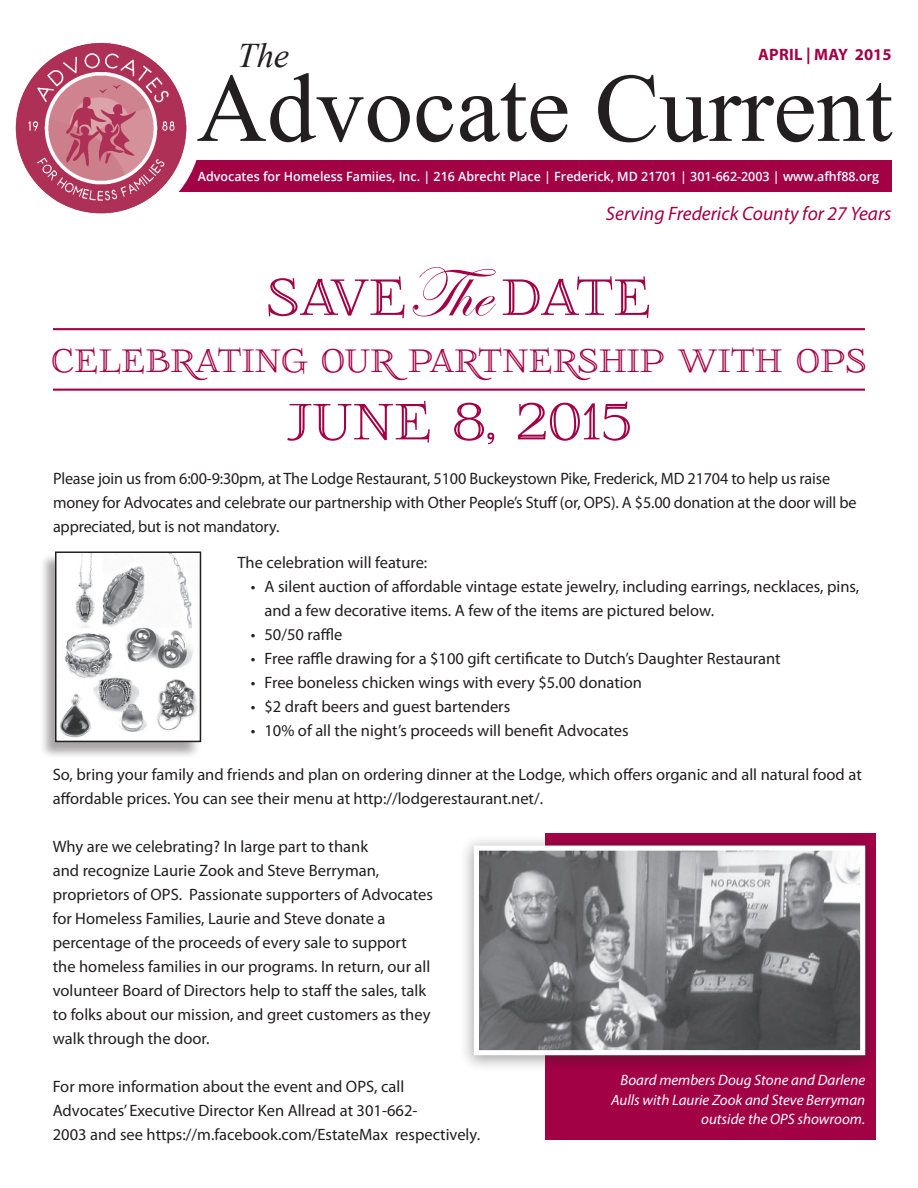
<style>
.page{position:relative;width:918px;height:1188px;background:#fff}
.page>*{position:absolute;margin:0;border:0;box-sizing:border-box;transform-origin:0 0}
.t1{font:97.5px "Times New Roman";color:#231f20}
.t2{font:77.85px "Foglihten No 01";letter-spacing:-.02em;color:#a30146}
.t3{font:77.85px "Foglihten No 01";color:#a30146}
.t4{font:49.5px "Foglihten No 01";color:#a30146}
.t5{font:italic 34.5px "Times New Roman";color:#231f20}
.t6{font:italic 19.5px "Myriad Pro";color:#a30146}
.t7{font:16.5px/24px "Myriad Pro";color:#231f20}
.t8{font:700 16.5px "Myriad Pro";letter-spacing:.015em;color:#a30146}
.t9{font:italic 15px/19.5px "Myriad Pro";color:#fff;text-align:right}
.t10{font:600 12.75px "Open Sans";color:#fff}
.s1{font-family:"Edwardian Script ITC";font-size:71.55px}
</style>
<div class="page">
<div style="left:545px;top:833px;width:331px;height:307px;background:#a30146"></div>
<div style="left:147px;top:160px;width:745px;height:32px;background:#a30146"></div>
<div style="left:1px;top:28px;width:201px;height:201px;background:#fff;border-radius:50%"></div>
<img style="left:16px;top:42px;width:171px;height:171px">
<div style="left:39px;top:553px;width:163px;height:207px;background:#231f20;opacity:.4"></div>
<img style="left:58px;top:554px;width:140px;height:185px">
<div style="left:55px;top:551px;width:146px;height:191px;border:2px solid #231f20"></div>
<div style="left:459px;top:834px;width:421px;height:239px;background:#231f20;opacity:.4"></div>
<img style="left:480px;top:852px;width:379px;height:197px">
<div style="left:474px;top:846px;width:391px;height:209px;border:5px solid #fff"></div>
<hr style="left:53px;top:328px;width:812px;height:2px;background:#a30146">
<hr style="left:53px;top:389px;width:812px;height:2px;background:#a30146">
<p class="t5" style="left:238px;top:31px;width:53px">The</p>
<p class="t8" style="left:758px;top:43px;width:135px">APRIL | MAY 2015</p>
<p class="t1" style="left:197px;top:43px;width:697px">Advocate Current</p>
<p class="t10" style="left:198px;top:167px;width:683px">Advocates for Homeless Famiies, Inc. | 216 Abrecht Place | Frederick, MD 21701 | 301-662-2003 | www.afhf88.org</p>
<p class="t6" style="left:606px;top:202px;width:287px">Serving Frederick County for 27 Years</p>
<p class="t2" style="left:266px;top:256px;width:387px">SAVE<span class="s1">The</span> DATE</p>
<p class="t4" style="left:51px;top:335px;width:818px">CELEBRATING OUR PARTNERSHIP WITH OPS</p>
<p class="t3" style="left:287px;top:381px;width:346px">JUNE 8, 2015</p>
<p class="t7" style="left:53px;top:466px;width:805px">Please join us from 6:00-9:30pm, at The Lodge Restaurant, 5100 Buckeystown Pike, Frederick, MD 21704 to help us raise money for Advocates and celebrate our partnership with Other People’s Stuff (or, OPS). A $5.00 donation at the door will be appreciated, but is not mandatory.</p>
<p class="t7" style="left:237px;top:550px;width:191px">The celebration will feature:</p>
<p class="t7" style="left:264px;top:574px;width:596px;text-indent:-14px">• A silent auction of affordable vintage estate jewelry, including earrings, necklaces, pins, and a few decorative items. A few of the items are pictured below.</p>
<p class="t7" style="left:251px;top:622px;width:93px">• 50/50 raffle</p>
<p class="t7" style="left:251px;top:646px;width:531px">• Free raffle drawing for a $100 gift certificate to Dutch’s Daughter Restaurant</p>
<p class="t7" style="left:251px;top:670px;width:393px">• Free boneless chicken wings with every $5.00 donation</p>
<p class="t7" style="left:251px;top:694px;width:261px">• $2 draft beers and guest bartenders</p>
<p class="t7" style="left:251px;top:718px;width:379px">• 10% of all the night’s proceeds will benefit Advocates</p>
<p class="t7" style="left:53px;top:763px;width:811px">So, bring your family and friends and plan on ordering dinner at the Lodge, which offers organic and all natural food at affordable prices. You can see their menu at http://lodgerestaurant.net/.</p>
<p class="t7" style="left:53px;top:835px;width:382px">Why are we celebrating? In large part to thank<br>and recognize Laurie Zook and Steve Berryman, proprietors of OPS. Passionate supporters of Advocates for Homeless Families, Laurie and Steve donate a percentage of the proceeds of every sale to support the homeless families in our programs. In return, our all volunteer Board of Directors help to staff the sales, talk to folks about our mission, and greet customers as they walk through the door.</p>
<p class="t7" style="left:53px;top:1075px;width:429px">For more information about the event and OPS, call<br>Advocates’ Executive Director Ken Allread at 301-662-<br>2003 and see https://m.facebook.com/EstateMax respectively.</p>
<p class="t9" style="left:611px;top:1070px;width:256px">Board members Doug Stone and Darlene<br>Aulls with Laurie Zook and Steve Berryman outside the OPS showroom.</p>
</div>
